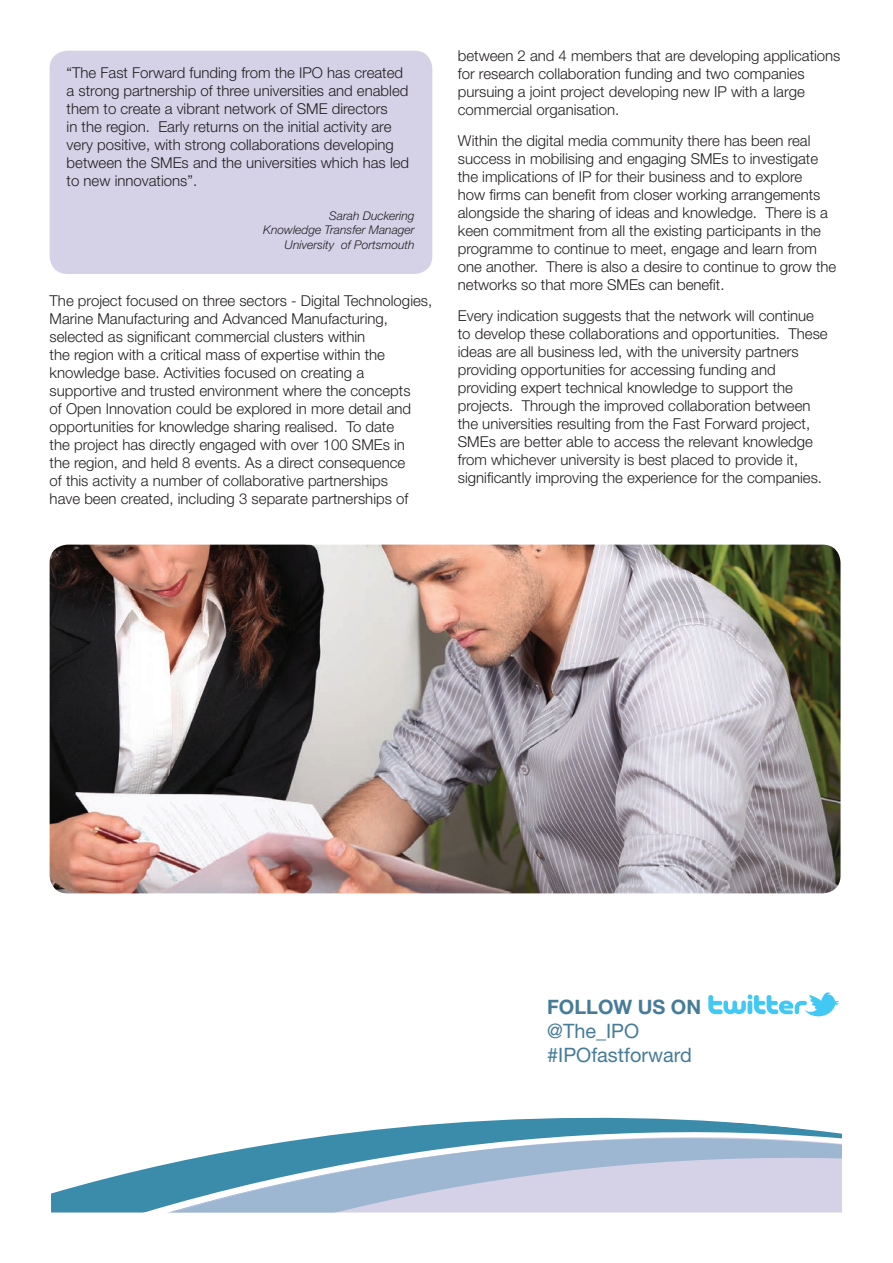
<style>
.page{position:relative;width:893px;height:1263px;background:#fff}
.page>*{position:absolute;margin:0;border:0;box-sizing:border-box;transform-origin:0 0}
.t1{font:19.95px "Helvetica Neue LT Std";color:#467c9a}
.t2{font:700 19.95px "Helvetica Neue LT Std";color:#467c9a}
.Body{font:300 15px/18px "Helvetica Neue LT Std";color:#231f20}
.t3{font:italic 300 12px/14.4px "Helvetica Neue LT Std";color:#231f20;text-align:right}
</style>
<div class="page">
<div style="left:50px;top:51px;width:382px;height:223px;background:#d5d2e8;border-radius:18px"></div>
<img style="left:50px;top:545px;width:790px;height:348px">
<svg style="left:349px;top:1117px;width:487px;height:16px;fill:#3b8bab"></svg>
<svg style="left:51px;top:1133px;width:791px;height:79px"></svg>
<svg style="left:708px;top:992px;width:131px;height:25px"></svg>
<p class="Body" style="left:67px;top:64px;width:344px">“The Fast Forward funding from the IPO has created a strong partnership of three universities and enabled them to create a vibrant network of SME directors<br>in the region. Early returns on the initial activity are very positive, with strong collaborations developing between the SMEs and the universities which has led to new innovations”.</p>
<p class="t3" style="left:263px;top:208px;width:153px">Sarah Duckering<br>Knowledge Transfer Manager<br>University of Portsmouth</p>
<p class="Body" style="left:50px;top:291px;width:384px">The project focused on three sectors - Digital Technologies, Marine Manufacturing and Advanced Manufacturing, selected as significant commercial clusters within<br>the region with a critical mass of expertise within the knowledge base. Activities focused on creating a supportive and trusted environment where the concepts<br>of Open Innovation could be explored in more detail and opportunities for knowledge sharing realised. To date<br>the project has directly engaged with over 100 SMEs in<br>the region, and held 8 events. As a direct consequence<br>of this activity a number of collaborative partnerships<br>have been created, including 3 separate partnerships of</p>
<p class="Body" style="left:458px;top:47px;width:384px">between 2 and 4 members that are developing applications for research collaboration funding and two companies pursuing a joint project developing new IP with a large commercial organisation.</p>
<p class="Body" style="left:458px;top:131px;width:380px">Within the digital media community there has been real success in mobilising and engaging SMEs to investigate the implications of IP for their business and to explore<br>how firms can benefit from closer working arrangements alongside the sharing of ideas and knowledge. There is a keen commitment from all the existing participants in the programme to continue to meet, engage and learn from one another. There is also a desire to continue to grow the networks so that more SMEs can benefit.</p>
<p class="Body" style="left:458px;top:306px;width:371px">Every indication suggests that the network will continue to develop these collaborations and opportunities. These ideas are all business led, with the university partners providing opportunities for accessing funding and providing expert technical knowledge to support the projects. Through the improved collaboration between the universities resulting from the Fast Forward project, SMEs are better able to access the relevant knowledge from whichever university is best placed to provide it, significantly improving the experience for the companies.</p>
<p class="t2" style="left:547px;top:994px;width:156px">FOLLOW US ON</p>
<p class="t1" style="left:547px;top:1019px;width:94px">@The_IPO</p>
<p class="t1" style="left:547px;top:1043px;width:146px">#IPOfastforward</p>
</div>
